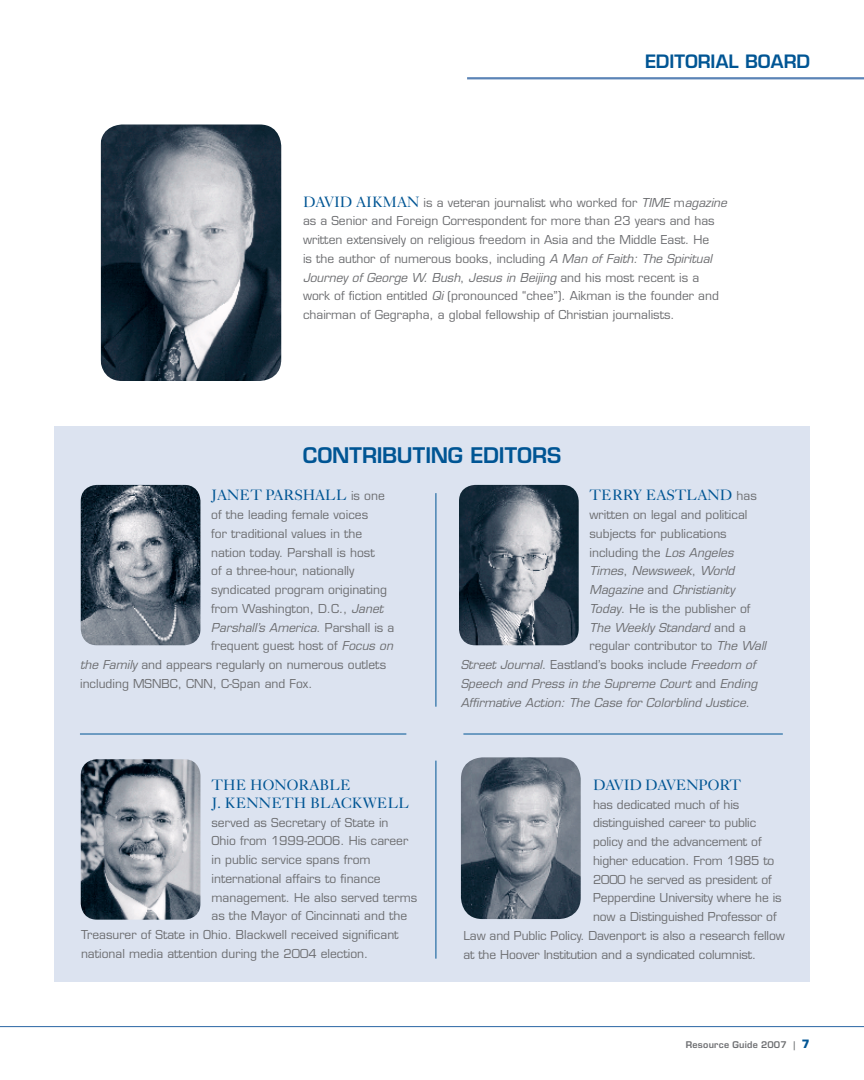
<style>
.page{position:relative;width:864px;height:1080px;background:#fff}
.page>*{position:absolute;margin:0;border:0;box-sizing:border-box;transform-origin:0 0}
.t1{font:600 21px "Eurostile";letter-spacing:-.01em;color:#005594}
.t2{font:600 18px "Eurostile";letter-spacing:-.005em;color:#005594}
.t3{font:15px/18px "Caslon Five Forty";color:#005594}
.t4{font:12px/18.8px "Eurostile";color:#6c6d70}
.t5{font:italic 12px "Eurostile";color:#6c6d70}
.t6{font:600 9px "Eurostile";letter-spacing:.025em;color:#6c6d70}
.s1{font-family:"Caslon Five Forty";font-size:15px;color:#005594}
.s2{font-style:italic}
.s3{font-family:"Eurostile";font-size:12px;color:#6c6d70}
.s4{font-style:normal}
.s5{font-weight:700;font-size:11.25px;color:#005594}
</style>
<div class="page">
<hr style="left:0;top:1026px;width:864px;height:1px;background:#4176ad">
<hr style="left:467px;top:77px;width:397px;height:2px;background:#5b84b6">
<div style="left:54px;top:426px;width:756px;height:556px;background:#dce3f0"></div>
<hr style="left:463px;top:734px;width:320px;height:1px;background:#005594">
<hr style="left:436px;top:761px;width:1px;height:198px;background:#005594">
<img style="left:81px;top:759px;width:119px;height:161px">
<img style="left:461px;top:757px;width:120px;height:162px">
<img style="left:81px;top:485px;width:119px;height:160px">
<img style="left:459px;top:485px;width:120px;height:160px">
<img style="left:101px;top:124px;width:180px;height:257px">
<hr style="left:80px;top:734px;width:326px;height:1px;background:#005594">
<hr style="left:436px;top:493px;width:1px;height:214px;background:#005594">
<h2 class="t2" style="left:645px;top:51px;width:166px">EDITORIAL BOARD</h2>
<p class="t4" style="left:303px;top:193px;width:426px"><span class="s1">DAVID AIKMAN</span> is a veteran journalist who worked for <span class="s2">TIME</span> m<span class="s2">agazine </span>as a Senior and Foreign Correspondent for more than 23 years and has written extensively on religious freedom in Asia and the Middle East. He<br>is the author of numerous books, including <span class="s2">A Man of Faith: The Spiritual Journey of George W. Bush</span>, <span class="s2">Jesus in Beijing</span> and his most recent is a work of fiction entitled <span class="s2">Qi</span> (pronounced “chee”). Aikman is the founder and chairman of Gegrapha, a global fellowship of Christian journalists.</p>
<h1 class="t1" style="left:303px;top:442px;width:260px">CONTRIBUTING EDITORS</h1>
<p class="t3" style="left:211px;top:486px;width:175px">JANET PARSHALL <span class="s3">is one</span></p>
<p class="t4" style="left:211px;top:505px;width:158px">of the leading female voices</p>
<p class="t4" style="left:211px;top:524px;width:153px">for traditional values in the</p>
<p class="t4" style="left:211px;top:543px;width:165px">nation today. Parshall is host</p>
<p class="t4" style="left:211px;top:562px;width:145px">of a three-hour, nationally</p>
<p class="t4" style="left:211px;top:580px;width:177px">syndicated program originating</p>
<p class="t4" style="left:211px;top:599px;width:173px">from Washington, D.C., <span class="s2">Janet</span></p>
<p class="t5" style="left:211px;top:620px;width:185px">Parshall’s America<span class="s4">. Parshall is a</span></p>
<p class="t4" style="left:211px;top:637px;width:183px">frequent guest host of <span class="s2">Focus on</span></p>
<p class="t4" style="left:80px;top:655px;width:308px"><span class="s2">the Family</span> and appears regularly on numerous outlets</p>
<p class="t4" style="left:80px;top:674px;width:234px">including MSNBC, CNN, C-Span and Fox.</p>
<p class="t3" style="left:212px;top:776px;width:199px">THE HONORABLE<br>J. KENNETH BLACKWELL</p>
<p class="t4" style="left:212px;top:813px;width:179px">served as Secretary of State in</p>
<p class="t4" style="left:212px;top:832px;width:198px">Ohio from 1999-2006. His career</p>
<p class="t4" style="left:212px;top:850px;width:161px">in public service spans from</p>
<p class="t4" style="left:212px;top:869px;width:171px">international affairs to finance</p>
<p class="t4" style="left:212px;top:888px;width:207px">management. He also served terms</p>
<p class="t4" style="left:212px;top:907px;width:197px">as the Mayor of Cincinnati and the</p>
<p class="t4" style="left:81px;top:925px;width:319px">Treasurer of State in Ohio. Blackwell received significant</p>
<p class="t4" style="left:81px;top:944px;width:289px">national media attention during the 2004 election.</p>
<p class="t3" style="left:590px;top:486px;width:169px">TERRY EASTLAND <span class="s3">has</span></p>
<p class="t4" style="left:590px;top:505px;width:159px">written on legal and political</p>
<p class="t4" style="left:590px;top:524px;width:139px">subjects for publications</p>
<p class="t4" style="left:590px;top:543px;width:145px">including the <span class="s2">Los Angeles</span></p>
<p class="t5" style="left:590px;top:564px;width:146px">Times<span class="s4">,</span> Newsweek<span class="s4">,</span> World</p>
<p class="t5" style="left:590px;top:583px;width:147px">Magazine <span class="s4">and</span> Christianity</p>
<p class="t4" style="left:590px;top:599px;width:163px"><span class="s2">Today</span>. He is the publisher of</p>
<p class="t5" style="left:590px;top:620px;width:158px">The Weekly Standard <span class="s4">and a</span></p>
<p class="t4" style="left:590px;top:637px;width:178px">regular contributor to <span class="s2">The Wall</span></p>
<p class="t4" style="left:461px;top:655px;width:297px"><span class="s2">Street Journal</span>. Eastland’s books include <span class="s2">Freedom of</span></p>
<p class="t5" style="left:461px;top:676px;width:298px">Speech and Press in the Supreme Court <span class="s4">and</span> Ending</p>
<p class="t5" style="left:461px;top:695px;width:291px">Affirmative Action: The Case for Colorblind Justice<span class="s4">.</span></p>
<p class="t3" style="left:593px;top:776px;width:150px">DAVID DAVENPORT</p>
<p class="t4" style="left:593px;top:795px;width:148px">has dedicated much of his</p>
<p class="t4" style="left:593px;top:814px;width:165px">distinguished career to public</p>
<p class="t4" style="left:593px;top:832px;width:170px">policy and the advancement of</p>
<p class="t4" style="left:593px;top:851px;width:183px">higher education. From 1985 to</p>
<p class="t4" style="left:593px;top:870px;width:180px">2000 he served as president of</p>
<p class="t4" style="left:593px;top:889px;width:190px">Pepperdine University where he is</p>
<p class="t4" style="left:593px;top:907px;width:185px">now a Distinguished Professor of</p>
<p class="t4" style="left:463px;top:926px;width:323px">Law and Public Policy. Davenport is also a research fellow</p>
<p class="t4" style="left:463px;top:945px;width:294px">at the Hoover Institution and a syndicated columnist.</p>
<p class="t6" style="left:686px;top:1040px;width:126px">Resource Guide 2007 | <span class="s5">7</span></p>
</div>
